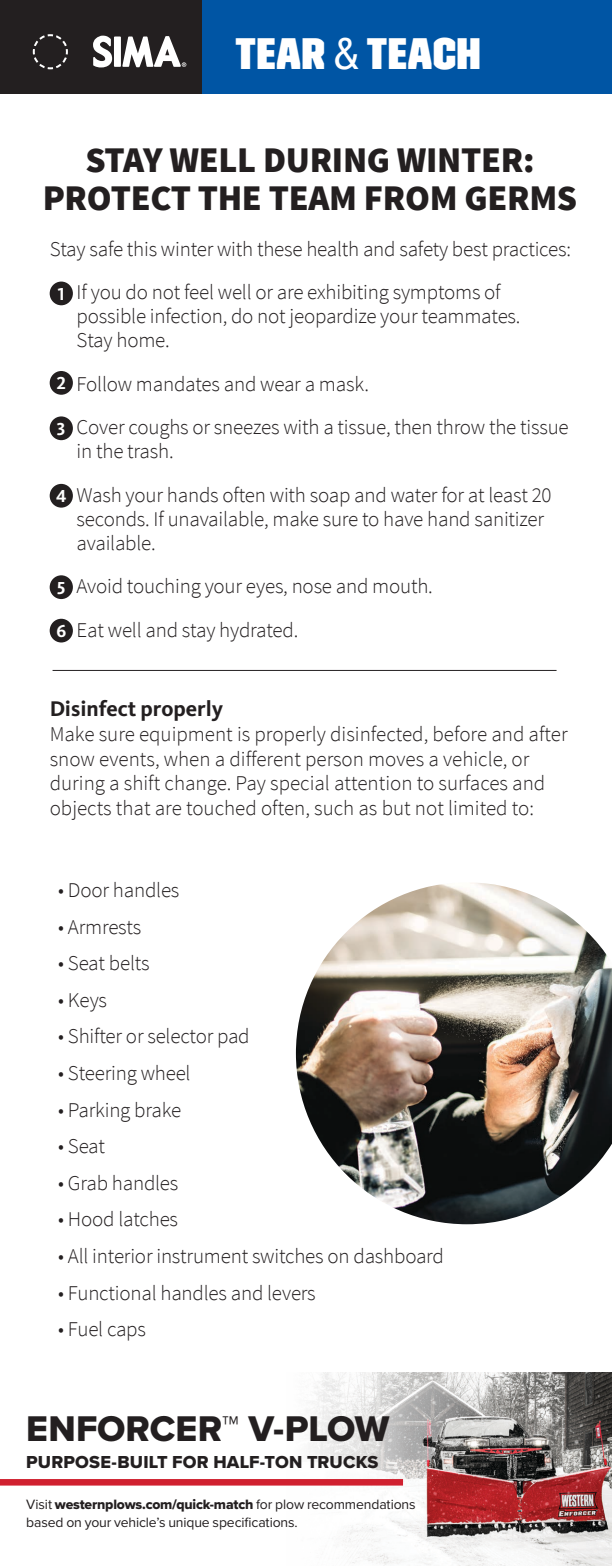
<style>
.page{position:relative;width:612px;height:1566px;background:#fff}
.page>*{position:absolute;margin:0;border:0;box-sizing:border-box;transform-origin:0 0}
.t1{font:semi-condensed 44px "Trim Poster";letter-spacing:.02em;color:#fff}
.t2{font:37px "Proxima Nova Extrabld";letter-spacing:-.005em;color:#231f20}
.t3{font:900 36px/38px "Source Sans Pro";letter-spacing:-.01em;color:#231f20;text-align:center}
.t4{font:700 22px "Kievit Pro";color:#231f20}
.t5{font:300 21px/43.4px "Source Sans Pro";letter-spacing:-.01em;color:#231f20}
.t6{font:18px "Proxima Nova Extrabld";letter-spacing:.01em;color:#231f20}
.t7{font:14px "Proxima Nova Extrabld";letter-spacing:-.015em;color:#231f20}
.t8{font:14px "Proxima Nova";letter-spacing:-.01em;color:#231f20}
.s1{font-family:"Helvetica Neue LT Std";font-stretch:condensed}
.s2{font-family:"Kievit Pro";font-weight:700;font-size:18px;color:#fff}
.s3{font-family:"Proxima Nova"}
</style>
<div class="page">
<div style="left:50px;top:282px;width:23px;height:23px;background:#231f20;border-radius:50%"></div>
<div style="left:50px;top:371px;width:23px;height:24px;background:#231f20;border-radius:50%"></div>
<div style="left:50px;top:416px;width:23px;height:24px;background:#231f20;border-radius:50%"></div>
<div style="left:50px;top:484px;width:23px;height:24px;background:#231f20;border-radius:50%"></div>
<div style="left:50px;top:575px;width:23px;height:24px;background:#231f20;border-radius:50%"></div>
<div style="left:50px;top:619px;width:23px;height:24px;background:#231f20;border-radius:50%"></div>
<div style="left:0;top:0;width:202px;height:93px;background:#231f20"></div>
<svg style="left:93px;top:36px;width:19px;height:31px"></svg>
<div style="left:114px;top:37px;width:7px;height:30px;background:#fff"></div>
<svg style="left:122px;top:36px;width:64px;height:31px"></svg>
<div style="left:202px;top:0;width:410px;height:93px;background:#0055a4"></div>
<svg style="left:32px;top:34px;width:36px;height:36px"></svg>
<img style="left:309px;top:1373px;width:303px;height:193px">
<div style="left:0;top:1479px;width:403px;height:7px;background:#d0202f"></div>
<svg style="left:610px;top:1558px;width:2px;height:8px"></svg>
<img style="left:296px;top:883px;width:316px;height:341px">
<hr style="left:53px;top:670px;width:504px;height:1px;background:#231f20">
<h1 class="t1" style="left:236px;top:28px;width:246px">TEAR <span class="s1">&amp;</span> TEACH</h1>
<h3 class="t3" style="left:43px;top:143px;width:536px">STAY WELL DURING WINTER:<br>PROTECT THE TEAM FROM GERMS</h3>
<p class="t5" style="left:58px;top:227px;width:515px;text-indent:-8px">Stay safe this winter with these health and safety best practices:<br><span class="s2">1</span> If you do not feel well or are exhibiting symptoms of</p>
<p class="t5" style="left:77px;top:304px;width:445px;line-height:24px">possible infection, do not jeopardize your teammates.<br>Stay home.</p>
<p class="t5" style="left:57px;top:362px;width:514px"><span class="s2">2</span> Follow mandates and wear a mask.<br><span class="s2">3</span> Cover coughs or sneezes with a tissue, then throw the tissue</p>
<p class="t5" style="left:56px;top:430px;width:497px;text-indent:21px">in the trash.<br><span class="s2">4</span> Wash your hands often with soap and water for at least 20</p>
<p class="t5" style="left:77px;top:507px;width:469px;line-height:24px">seconds. If unavailable, make sure to have hand sanitizer available.</p>
<p class="t5" style="left:56px;top:565px;width:378px"><span class="s2">5</span> Avoid touching your eyes, nose and mouth.<br><span class="s2">6</span> Eat well and stay hydrated.</p>
<p class="t4" style="left:50px;top:695px;width:175px">Disinfect properly</p>
<p class="t5" style="left:50px;top:721px;width:520px;line-height:25px">Make sure equipment is properly disinfected, before and after snow events, when a different person moves a vehicle, or during a shift change. Pay special attention to surfaces and objects that are touched often, such as but not limited to:</p>
<p class="t5" style="left:58px;top:869px;width:123px">• Door handles</p>
<p class="t5" style="left:58px;top:905px;width:85px">• Armrests</p>
<p class="t5" style="left:58px;top:942px;width:93px">• Seat belts</p>
<p class="t5" style="left:58px;top:978px;width:50px">• Keys</p>
<p class="t5" style="left:58px;top:1015px;width:193px">• Shifter or selector pad</p>
<p class="t5" style="left:58px;top:1052px;width:134px">• Steering wheel</p>
<p class="t5" style="left:58px;top:1088px;width:124px">• Parking brake</p>
<p class="t5" style="left:58px;top:1125px;width:48px">• Seat</p>
<p class="t5" style="left:58px;top:1161px;width:122px">• Grab handles</p>
<p class="t5" style="left:58px;top:1198px;width:121px">• Hood latches</p>
<p class="t5" style="left:58px;top:1235px;width:387px">• All interior instrument switches on dashboard</p>
<p class="t5" style="left:58px;top:1271px;width:259px">• Functional handles and levers</p>
<p class="t5" style="left:58px;top:1308px;width:89px">• Fuel caps</p>
<h2 class="t2" style="left:26px;top:1401px;width:365px">ENFORCER™ V-PLOW</h2>
<p class="t6" style="left:26px;top:1448px;width:354px">PURPOSE-BUILT FOR HALF-TON TRUCKS</p>
<p class="t7" style="left:26px;top:1493px;width:391px"><span class="s3">Visit</span> westernplows.com/quick-match <span class="s3">for plow recommendations</span></p>
<p class="t8" style="left:26px;top:1511px;width:273px">based on your vehicle’s unique specifications.</p>
</div>
